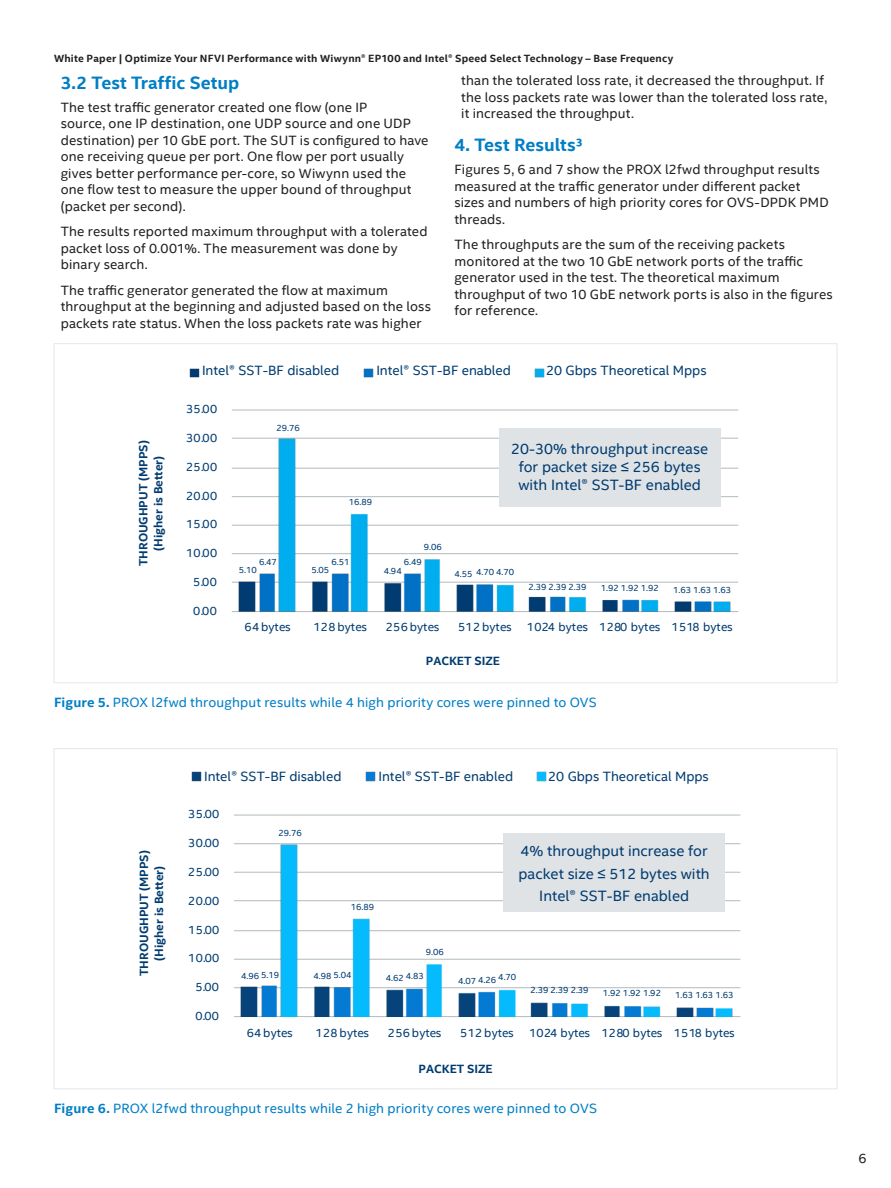
<style>
.page{position:relative;width:891px;height:1188px;background:#fff}
.page>*{position:absolute;margin:0;border:0;box-sizing:border-box;transform-origin:0 0}
.CopyHeaderBlue{font:700 18px "Intel Clear";color:#007ec5}
.t1{font:15px/18px "Intel Clear";color:#003c71;text-align:center}
.MainCopy___Caption{font:13.5px/16.5px "Intel Clear";letter-spacing:.01em;color:#231f20}
.t2{font:13.5px "Intel Clear";color:#003c71}
.MainCopy___Caption-2{font:13.5px "Intel Clear";letter-spacing:.01em;color:#007ec5}
.t3{font:12px "Intel Clear";letter-spacing:.025em;color:#003c71}
.t4{font:700 12px/15px "Intel Clear";color:#003c71;text-align:center}
.Document_Header{font:700 10.5px "Intel Clear";letter-spacing:.02em;color:#231f20}
.t5{font:9px "Intel Clear";color:#003c71}
.s1{font-family:"Arial"}
.s2{font-weight:700}
</style>
<div class="page">
<hr style="left:232px;top:611px;width:506px;height:1px;background:#b1babf">
<hr style="left:232px;top:582px;width:506px;height:1px;background:#b1babf">
<hr style="left:232px;top:553px;width:506px;height:1px;background:#b1babf">
<hr style="left:232px;top:525px;width:506px;height:1px;background:#b1babf">
<hr style="left:232px;top:496px;width:506px;height:1px;background:#b1babf">
<hr style="left:232px;top:468px;width:506px;height:1px;background:#b1babf">
<hr style="left:232px;top:438px;width:506px;height:1px;background:#b1babf">
<hr style="left:232px;top:410px;width:506px;height:1px;background:#b1babf">
<img style="left:238px;top:581px;width:21px;height:31px">
<img style="left:259px;top:574px;width:20px;height:38px">
<img style="left:279px;top:439px;width:452px;height:173px">
<svg style="left:190px;top:368px;width:9px;height:10px"></svg>
<svg style="left:363px;top:368px;width:10px;height:10px"></svg>
<svg style="left:535px;top:368px;width:9px;height:10px"></svg>
<div style="left:499px;top:428px;width:221px;height:79px;background:#e0e3e5"></div>
<hr style="left:234px;top:1016px;width:506px;height:1px;background:#b1babf">
<hr style="left:234px;top:987px;width:506px;height:1px;background:#b1babf">
<hr style="left:234px;top:959px;width:506px;height:1px;background:#b1babf">
<hr style="left:234px;top:930px;width:506px;height:1px;background:#b1babf">
<hr style="left:234px;top:900px;width:506px;height:1px;background:#b1babf">
<hr style="left:234px;top:872px;width:506px;height:1px;background:#b1babf">
<hr style="left:234px;top:843px;width:506px;height:1px;background:#b1babf">
<hr style="left:234px;top:815px;width:506px;height:1px;background:#b1babf">
<img style="left:241px;top:987px;width:21px;height:29px">
<img style="left:262px;top:985px;width:19px;height:31px">
<img style="left:281px;top:844px;width:452px;height:172px">
<svg style="left:192px;top:772px;width:9px;height:9px"></svg>
<svg style="left:366px;top:772px;width:9px;height:9px"></svg>
<svg style="left:537px;top:772px;width:10px;height:9px"></svg>
<div style="left:503px;top:833px;width:222px;height:79px;background:#e0e3e5"></div>
<p class="Document_Header" style="left:54px;top:51px;width:621px">White Paper | Optimize Your NFVI Performance with Wiwynn® EP100 and Intel® Speed Select Technology – Base Frequency</p>
<p class="CopyHeaderBlue" style="left:61px;top:70px;width:180px">3.2 Test Traffic Setup</p>
<p class="MainCopy___Caption" style="left:61px;top:98px;width:369px">The test traffic generator created one flow (one IP<br>source, one IP destination, one UDP source and one UDP destination) per 10 GbE port. The SUT is configured to have one receiving queue per port. One flow per port usually gives better performance per-core, so Wiwynn used the one flow test to measure the upper bound of throughput (packet per second).</p>
<p class="MainCopy___Caption" style="left:61px;top:223px;width:368px">The results reported maximum throughput with a tolerated packet loss of 0.001%. The measurement was done by binary search.</p>
<p class="MainCopy___Caption" style="left:61px;top:281px;width:372px">The traffic generator generated the flow at maximum throughput at the beginning and adjusted based on the loss packets rate status. When the loss packets rate was higher</p>
<p class="MainCopy___Caption" style="left:461px;top:72px;width:368px">than the tolerated loss rate, it decreased the throughput. If the loss packets rate was lower than the tolerated loss rate, it increased the throughput.</p>
<p class="CopyHeaderBlue" style="left:454px;top:132px;width:130px">4. Test Results3</p>
<p class="MainCopy___Caption" style="left:454px;top:161px;width:376px">Figures 5, 6 and 7 show the PROX l2fwd throughput results measured at the traffic generator under different packet sizes and numbers of high priority cores for OVS-DPDK PMD threads.</p>
<p class="MainCopy___Caption" style="left:454px;top:236px;width:380px">The throughputs are the sum of the receiving packets monitored at the two 10 GbE network ports of the traffic generator used in the test. The theoretical maximum throughput of two 10 GbE network ports is also in the figures for reference.</p>
<p class="t2" style="left:202px;top:361px;width:139px">Intel® SST-BF disabled</p>
<p class="t2" style="left:376px;top:361px;width:136px">Intel® SST-BF enabled</p>
<p class="t2" style="left:546px;top:361px;width:162px">20 Gbps Theoretical Mpps</p>
<p class="t2" style="left:482px;top:362px;width:21px">b e</p>
<p class="t2" style="left:563px;top:362px;width:143px">Gbps Theoretical Mpps</p>
<p class="t4" style="left:136px;top:566px;width:127px;rotate:-90deg">THROUGHPUT (MPPS) (Higher is Better)</p>
<p class="t3" style="left:186px;top:401px;width:33px">35.00</p>
<p class="t3" style="left:186px;top:430px;width:33px">30.00</p>
<p class="t3" style="left:186px;top:458px;width:33px">25.00</p>
<p class="t3" style="left:186px;top:487px;width:33px">20.00</p>
<p class="t3" style="left:186px;top:516px;width:33px">15.00</p>
<p class="t3" style="left:186px;top:545px;width:33px">10.00</p>
<p class="t3" style="left:193px;top:574px;width:25px">5.00</p>
<p class="t3" style="left:193px;top:602px;width:25px">0.00</p>
<p class="t5" style="left:276px;top:421px;width:25px">29.76</p>
<p class="t5" style="left:349px;top:496px;width:25px">16.89</p>
<p class="t1" style="left:511px;top:439px;width:198px">20-30% throughput increase for packet size <span class="s1">≤</span> 256 bytes with Intel® SST-BF enabled</p>
<p class="t5" style="left:424px;top:541px;width:19px">9.06</p>
<p class="t5" style="left:259px;top:556px;width:19px">6.47</p>
<p class="t5" style="left:331px;top:555px;width:19px">6.51</p>
<p class="t5" style="left:404px;top:555px;width:19px">6.49</p>
<p class="t5" style="left:239px;top:563px;width:19px">5.10</p>
<p class="t5" style="left:311px;top:564px;width:19px">5.05</p>
<p class="t5" style="left:384px;top:564px;width:19px">4.94</p>
<p class="t5" style="left:476px;top:566px;width:40px">4.70 4.70</p>
<p class="t5" style="left:455px;top:568px;width:19px">4.55</p>
<p class="t5" style="left:528px;top:581px;width:60px">2.39 2.39 2.39</p>
<p class="t5" style="left:601px;top:582px;width:60px">1.92 1.92 1.92</p>
<p class="t5" style="left:673px;top:583px;width:60px">1.63 1.63 1.63</p>
<p class="t3" style="left:245px;top:619px;width:48px">64 bytes</p>
<p class="t3" style="left:313px;top:619px;width:55px">128 bytes</p>
<p class="t3" style="left:386px;top:619px;width:55px">256 bytes</p>
<p class="t3" style="left:458px;top:619px;width:55px">512 bytes</p>
<p class="t3" style="left:527px;top:619px;width:207px">1024 bytes 1280 bytes 1518 bytes</p>
<p class="t4" style="left:426px;top:652px;width:76px">PACKET SIZE</p>
<p class="MainCopy___Caption-2" style="left:54px;top:693px;width:544px"><span class="s2">Figure 5.</span> PROX l2fwd throughput results while 4 high priority cores were pinned to OVS</p>
<p class="t2" style="left:438px;top:766px;width:7px">-</p>
<p class="t2" style="left:484px;top:766px;width:21px">b e</p>
<p class="t2" style="left:566px;top:766px;width:143px">Gbps Theoretical Mpps</p>
<p class="t2" style="left:204px;top:767px;width:139px">Intel® SST-BF disabled</p>
<p class="t2" style="left:379px;top:767px;width:136px">Intel® SST-BF enabled</p>
<p class="t2" style="left:548px;top:767px;width:162px">20 Gbps Theoretical Mpps</p>
<p class="t4" style="left:136px;top:976px;width:127px;rotate:-90deg">THROUGHPUT (MPPS) (Higher is Better)</p>
<p class="t3" style="left:188px;top:806px;width:33px">35.00</p>
<p class="t3" style="left:188px;top:835px;width:33px">30.00</p>
<p class="t3" style="left:188px;top:864px;width:33px">25.00</p>
<p class="t3" style="left:188px;top:892px;width:33px">20.00</p>
<p class="t3" style="left:188px;top:921px;width:33px">15.00</p>
<p class="t3" style="left:188px;top:950px;width:33px">10.00</p>
<p class="t3" style="left:195px;top:979px;width:25px">5.00</p>
<p class="t3" style="left:195px;top:1008px;width:25px">0.00</p>
<p class="t5" style="left:279px;top:826px;width:25px">29.76</p>
<p class="t5" style="left:351px;top:900px;width:25px">16.89</p>
<p class="t5" style="left:426px;top:946px;width:19px">9.06</p>
<p class="t1" style="left:519px;top:839px;width:193px;line-height:22.5px">4% throughput increase for packet size <span class="s1">≤</span> 512 bytes with<br>Intel® SST-BF enabled</p>
<p class="t5" style="left:261px;top:968px;width:19px">5.19</p>
<p class="t5" style="left:406px;top:970px;width:19px">4.83</p>
<p class="t5" style="left:241px;top:969px;width:19px">4.96</p>
<p class="t5" style="left:313px;top:969px;width:40px">4.98 5.04</p>
<p class="t5" style="left:386px;top:971px;width:19px">4.62</p>
<p class="t5" style="left:458px;top:974px;width:19px">4.07</p>
<p class="t5" style="left:498px;top:971px;width:19px">4.70</p>
<p class="t5" style="left:478px;top:973px;width:19px">4.26</p>
<p class="t5" style="left:531px;top:984px;width:60px">2.39 2.39 2.39</p>
<p class="t5" style="left:603px;top:987px;width:60px">1.92 1.92 1.92</p>
<p class="t5" style="left:675px;top:989px;width:60px">1.63 1.63 1.63</p>
<p class="t3" style="left:247px;top:1024px;width:48px">64 bytes</p>
<p class="t3" style="left:316px;top:1024px;width:55px">128 bytes</p>
<p class="t3" style="left:388px;top:1024px;width:55px">256 bytes</p>
<p class="t3" style="left:460px;top:1024px;width:55px">512 bytes</p>
<p class="t3" style="left:529px;top:1024px;width:207px">1024 bytes 1280 bytes 1518 bytes</p>
<p class="t4" style="left:419px;top:1061px;width:76px">PACKET SIZE</p>
<p class="MainCopy___Caption-2" style="left:54px;top:1099px;width:545px"><span class="s2">Figure 6.</span> PROX l2fwd throughput results while 2 high priority cores were pinned to OVS</p>
<p class="MainCopy___Caption" style="left:858px;top:1150px;width:10px">6</p>
</div>
